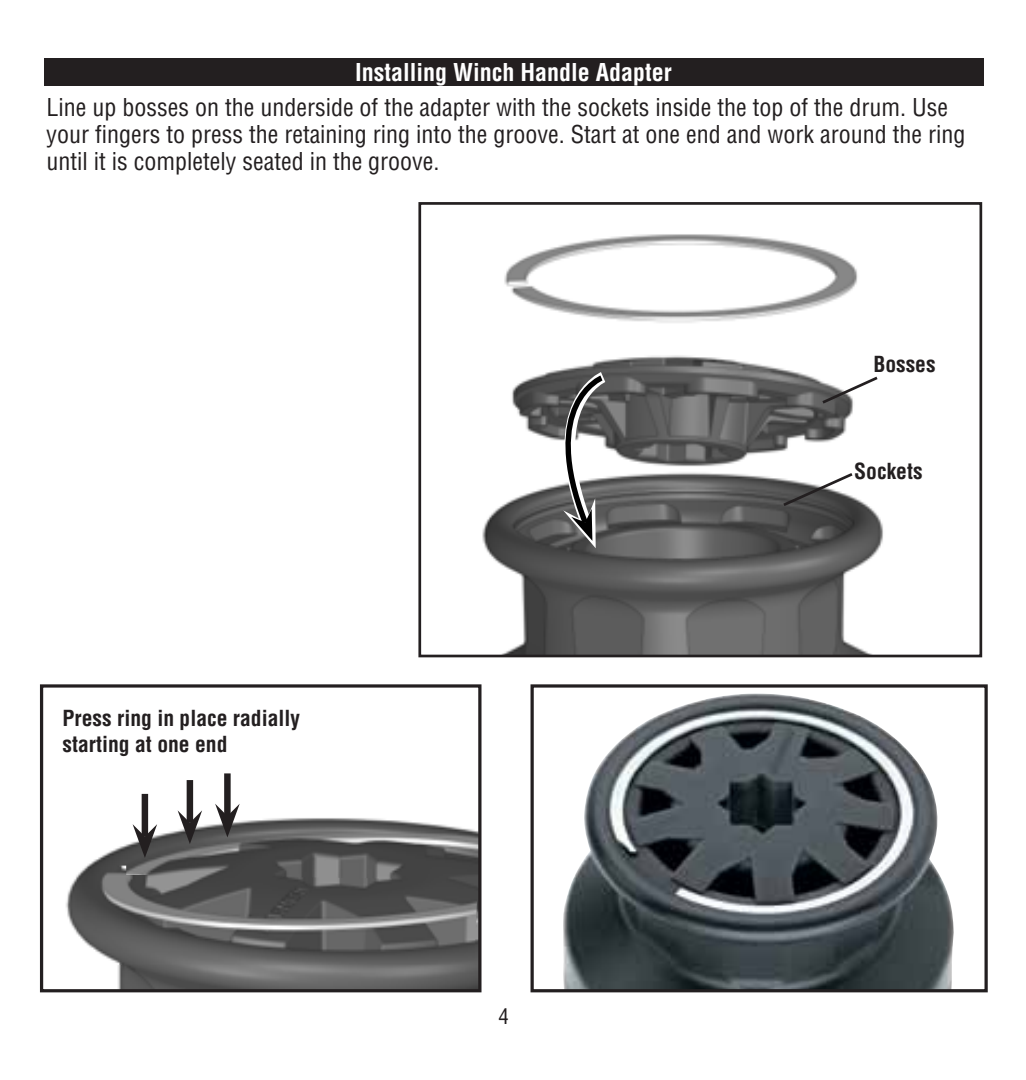
<style>
.page{position:relative;width:1026px;height:1080px;background:#fff}
.page>*{position:absolute;margin:0;border:0;box-sizing:border-box;transform-origin:0 0}
.t1{font:condensed 24px/27px "Helvetica";color:#231f20}
.t2{font:700 condensed 24px "Helvetica";color:#fff}
.t3{font:700 condensed 21.6px/25.8px "Helvetica";color:#231f20}
.t4{font:condensed 21px "Helvetica";color:#231f20}
</style>
<div class="page">
<img style="left:482px;top:234px;width:401px;height:419px">
<div style="left:418px;top:202px;width:564px;height:455px;border:3px solid #231f20"></div>
<svg style="left:539px;top:366px;width:75px;height:182px"></svg>
<svg style="left:780px;top:471px;width:76px;height:37px"></svg>
<svg style="left:819px;top:374px;width:62px;height:32px"></svg>
<img style="left:87px;top:780px;width:391px;height:208px">
<div style="left:40px;top:684px;width:442px;height:308px;border:3px solid #231f20"></div>
<img style="left:66px;top:866px;width:412px;height:99px">
<div style="left:142px;top:794px;width:6px;height:42px;background:#231f20"></div>
<svg style="left:133px;top:824px;width:24px;height:34px"></svg>
<div style="left:187px;top:780px;width:6px;height:43px;background:#231f20"></div>
<svg style="left:178px;top:810px;width:24px;height:34px"></svg>
<div style="left:224px;top:773px;width:7px;height:43px;background:#231f20"></div>
<svg style="left:215px;top:804px;width:25px;height:33px"></svg>
<img style="left:563px;top:694px;width:391px;height:294px">
<div style="left:531px;top:684px;width:457px;height:308px;border:3px solid #231f20"></div>
<div style="left:44px;top:58px;width:939px;height:27px;background:#231f20"></div>
<p class="t2" style="left:355px;top:58px;width:318px">Installing Winch Handle Adapter</p>
<p class="t1" style="left:46px;top:93px;width:921px">Line up bosses on the underside of the adapter with the sockets inside the top of the drum. Use your fingers to press the retaining ring into the groove. Start at one end and work around the ring until it is completely seated in the groove.</p>
<p class="t3" style="left:873px;top:351px;width:64px">Bosses</p>
<p class="t3" style="left:63px;top:705px;width:239px">Press ring in place radially starting at one end</p>
<p class="t4" style="left:498px;top:1003px;width:12px">4</p>
<p class="t3" style="left:854px;top:458px;width:70px">Sockets</p>
</div>
